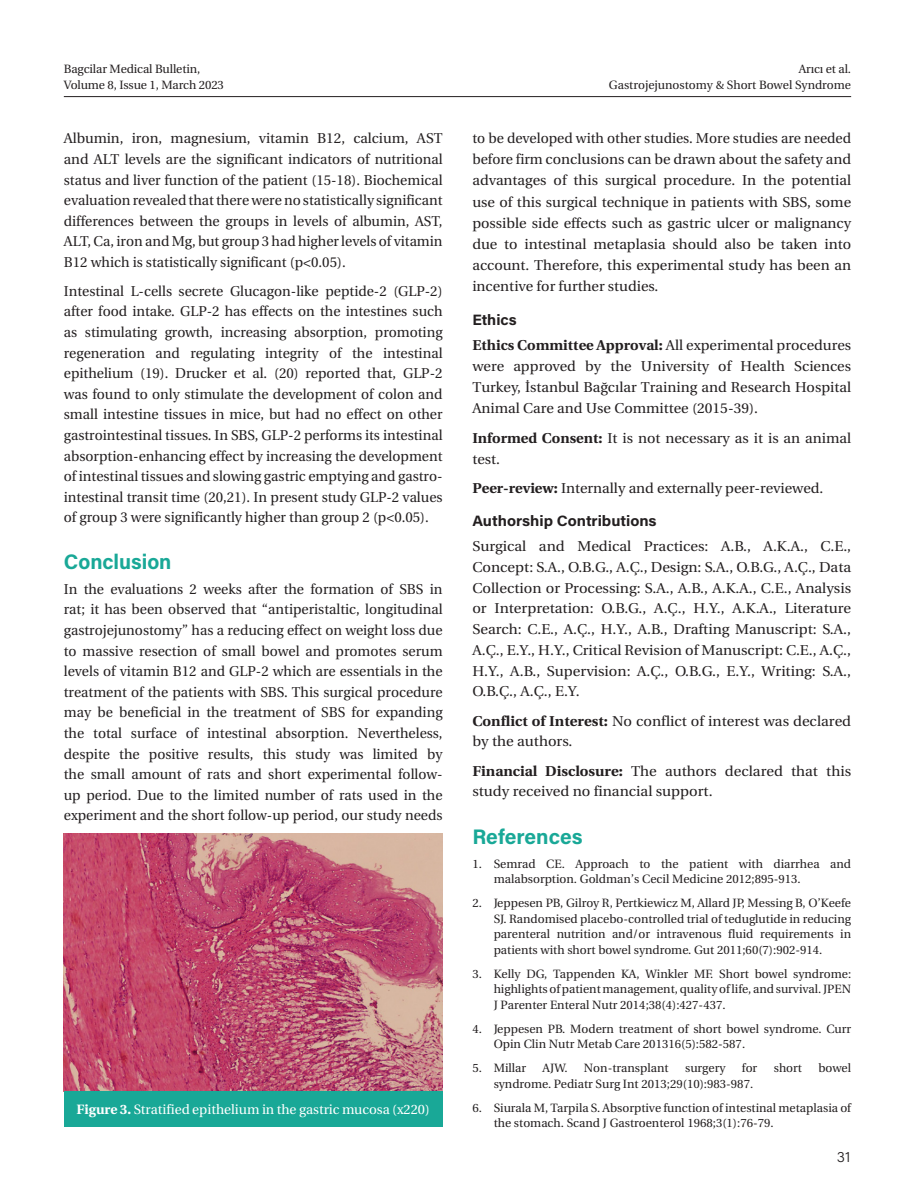
<style>
.page{position:relative;width:915px;height:1191px;background:#fff}
.page>*{position:absolute;margin:0;border:0;box-sizing:border-box;transform-origin:0 0}
.ARA_BASLIK{font:700 21px "Acumin Pro";color:#19a897}
.YAZI_ARA_BOLD{font:700 15px "Acumin Pro";color:#231f20;scale:1.04 1}
.YAZI_ARA_BOLD-2{font:700 15px "Acumin Pro";color:#231f20}
.t1{font:300 15px "Acumin Pro";color:#231f20}
.YAZI{font:14.25px/20.5px "Utopia Medium Tr";color:#231f20;text-align:justify}
.ETİK{font:14.25px/20.7px "Utopia Medium Tr";color:#231f20;scale:1.04 1}
.ETİK-2{font:14.25px/21px "Utopia Medium Tr";color:#231f20;text-align:justify}
.RESİM-ALTI{font:13.5px "Utopia Medium Tr";color:#fff}
.t2{font:12px/15.5px "Utopia Medium Tr";color:#231f20}
.s1{font-family:"Utopia Bold Tr"}
</style>
<div class="page">
<hr style="left:64px;top:96px;width:786px;height:1px;background:#231f20">
<img style="left:64px;top:833px;width:378px;height:258px">
<div style="left:64px;top:1091px;width:378px;height:36px;background:#19a897"></div>
<p class="t2" style="left:64px;top:60px;width:162px;line-height:16.5px">Bagcilar Medical Bulletin,<br>Volume 8, Issue 1, March 2023</p>
<p class="YAZI" style="left:64px;top:128px;width:380px">Albumin, iron, magnesium, vitamin B12, calcium, AST and ALT levels are the significant indicators of nutritional status and liver function of the patient (15-18). Biochemical evaluation revealed that there were no statistically significant differences between the groups in levels of albumin, AST, ALT, Ca, iron and Mg, but group 3 had higher levels of vitamin B12 which is statistically significant (p&lt;0.05).</p>
<p class="YAZI" style="left:64px;top:281px;width:380px">Intestinal L-cells secrete Glucagon-like peptide-2 (GLP-2) after food intake. GLP-2 has effects on the intestines such as stimulating growth, increasing absorption, promoting regeneration and regulating integrity of the intestinal epithelium (19). Drucker et al. (20) reported that, GLP-2 was found to only stimulate the development of colon and small intestine tissues in mice, but had no effect on other gastrointestinal tissues. In SBS, GLP-2 performs its intestinal absorption-enhancing effect by increasing the development of intestinal tissues and slowing gastric emptying and gastro&shy;intestinal transit time (20,21). In present study GLP-2 values of group 3 were significantly higher than group 2 (p&lt;0.05).</p>
<p class="ARA_BASLIK" style="left:64px;top:547px;width:109px">Conclusion</p>
<p class="YAZI" style="left:64px;top:579px;width:380px">In the evaluations 2 weeks after the formation of SBS in rat; it has been observed that “antiperistaltic, longitudinal gastrojejunostomy” has a reducing effect on weight loss due to massive resection of small bowel and promotes serum levels of vitamin B12 and GLP-2 which are essentials in the treatment of the patients with SBS. This surgical procedure may be beneficial in the treatment of SBS for expanding the total surface of intestinal absorption. Nevertheless, despite the positive results, this study was limited by the small amount of rats and short experimental follow&shy;up period. Due to the limited number of rats used in the experiment and the short follow-up period, our study needs</p>
<p class="RESİM-ALTI" style="left:77px;top:1102px;width:354px"><span class="s1">Figure 3.</span> Stratified epithelium in the gastric mucosa (x220)</p>
<p class="t2" style="left:608px;top:60px;width:243px;line-height:16.5px;text-align:right">Arıcı et al.<br>Gastrojejunostomy &amp; Short Bowel Syndrome</p>
<p class="YAZI" style="left:472px;top:128px;width:380px;line-height:21px">to be developed with other studies. More studies are needed before firm conclusions can be drawn about the safety and advantages of this surgical procedure. In the potential use of this surgical technique in patients with SBS, some possible side effects such as gastric ulcer or malignancy due to intestinal metaplasia should also be taken into account. Therefore, this experimental study has been an incentive for further studies.</p>
<p class="YAZI_ARA_BOLD-2" style="left:472px;top:309px;width:46px">Ethics</p>
<p class="ETİK-2" style="left:472px;top:335px;width:380px"><span class="s1">Ethics Committee Approval:</span> All experimental procedures were approved by the University of Health Sciences Turkey, İstanbul Bağcılar Training and Research Hospital Animal Care and Use Committee (2015-39).</p>
<p class="ETİK-2" style="left:472px;top:427px;width:380px"><span class="s1">Informed Consent:</span> It is not necessary as it is an animal test.</p>
<p class="ETİK-2" style="left:472px;top:478px;width:352px"><span class="s1">Peer-review:</span> Internally and externally peer-reviewed.</p>
<p class="YAZI_ARA_BOLD" style="left:472px;top:510px;width:179px">Authorship Contributions</p>
<p class="ETİK" style="left:472px;top:536px;width:365px;text-align:justify">Surgical and Medical Practices: A.B., A.K.A., C.E., Concept: S.A., O.B.G., A.Ç., Design: S.A., O.B.G., A.Ç., Data Collection or Processing: S.A., A.B., A.K.A., C.E., Analysis or Interpretation: O.B.G., A.Ç., H.Y., A.K.A., Literature Search: C.E., A.Ç., H.Y., A.B., Drafting Manuscript: S.A., A.Ç., E.Y., H.Y., Critical Revision of Manuscript: C.E., A.Ç., H.Y., A.B., Supervision: A.Ç., O.B.G., E.Y., Writing: S.A., O.B.Ç., A.Ç., E.Y.</p>
<p class="ETİK" style="left:472px;top:710px;width:365px"><span class="s1">Conflict of Interest:</span> No conflict of interest was declared by the authors.</p>
<p class="ETİK" style="left:472px;top:760px;width:365px"><span class="s1">Financial Disclosure:</span> The authors declared that this study received no financial support.</p>
<p class="ARA_BASLIK" style="left:472px;top:821px;width:112px">References</p>
<p class="t2" style="left:493px;top:855px;width:359px;text-indent:-21px">1. Semrad CE. Approach to the patient with diarrhea and malabsorption. Goldman’s Cecil Medicine 2012;895-913.</p>
<p class="t2" style="left:493px;top:895px;width:359px;text-align:justify;text-indent:-21px">2. Jeppesen PB, Gilroy R, Pertkiewicz M, Allard JP, Messing B, O’Keefe SJ. Randomised placebo-controlled trial of teduglutide in reducing parenteral nutrition and/or intravenous fluid requirements in patients with short bowel syndrome. Gut 2011;60(7):902-914.</p>
<p class="t2" style="left:493px;top:965px;width:359px;text-align:justify;text-indent:-21px">3. Kelly DG, Tappenden KA, Winkler MF. Short bowel syndrome: highlights of patient management, quality of life, and survival.JPEN J Parenter Enteral Nutr 2014;38(4):427-437.</p>
<p class="t2" style="left:493px;top:1020px;width:359px;text-indent:-21px">4. Jeppesen PB. Modern treatment of short bowel syndrome. Curr<br>Opin Clin Nutr Metab Care 201316(5):582-587.</p>
<p class="t2" style="left:472px;top:1060px;width:55px">5. Millar</p>
<p class="t2" style="left:542px;top:1060px;width:26px">AJW.</p>
<p class="t2" style="left:583px;top:1060px;width:86px">Non-transplant</p>
<p class="t2" style="left:684px;top:1060px;width:42px">surgery</p>
<p class="t2" style="left:741px;top:1060px;width:17px">for</p>
<p class="t2" style="left:773px;top:1060px;width:30px">short</p>
<p class="t2" style="left:818px;top:1060px;width:34px">bowel</p>
<p class="t2" style="left:493px;top:1076px;width:261px">syndrome. Pediatr Surg Int 2013;29(10):983-987.</p>
<p class="t2" style="left:493px;top:1100px;width:359px;text-indent:-21px">6. Siurala M, Tarpila S. Absorptive function of intestinal metaplasia of the stomach. Scand J Gastroenterol 1968;3(1):76-79.</p>
<p class="t1" style="left:836px;top:1146px;width:15px">31</p>
</div>
